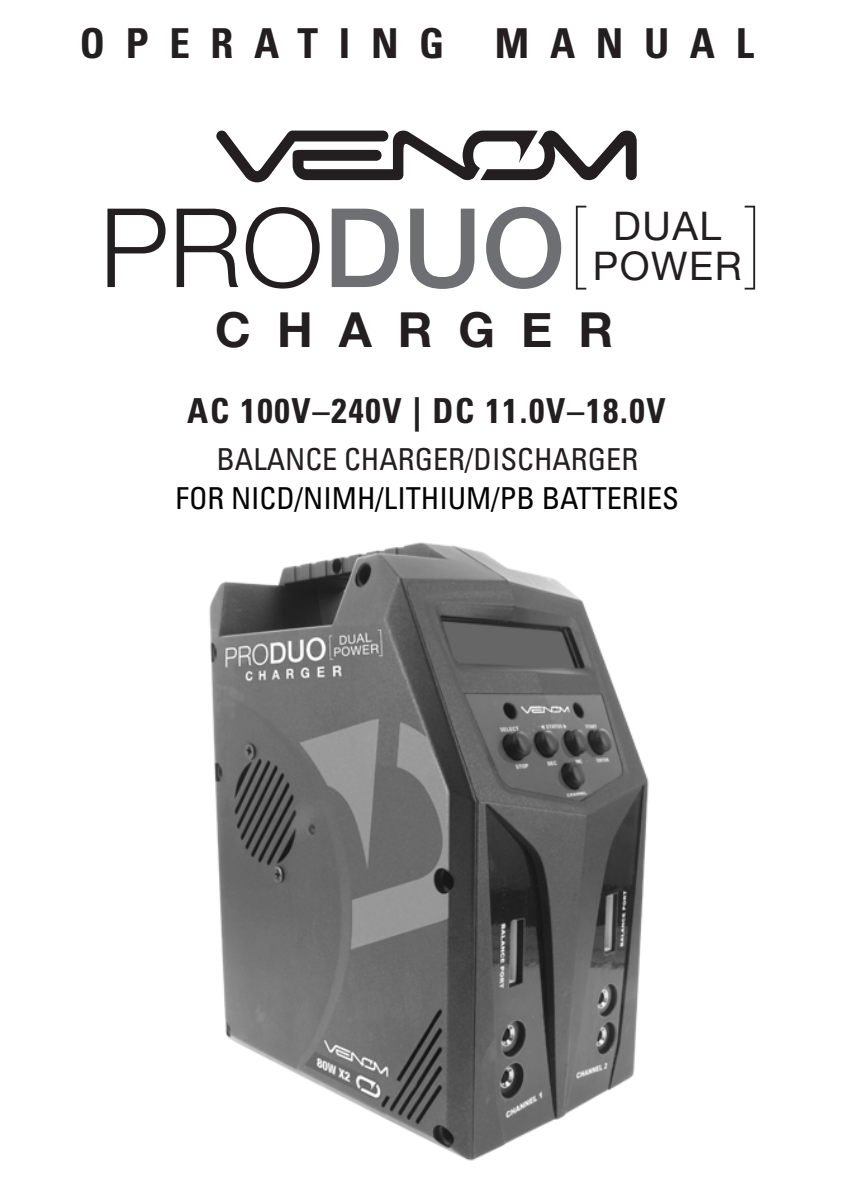
<style>
.page{position:relative;width:852px;height:1191px;background:#fff}
.page>*{position:absolute;margin:0;border:0;box-sizing:border-box;transform-origin:0 0}
.t1{font:300 109.8px "Helvetica Neue";color:#231f20}
.t2{font:700 48px "Helvetica Neue";letter-spacing:.54em;color:#231f20}
.t3{font:700 condensed 41.4px "Univers LT Std";letter-spacing:.5em;color:#231f20}
.t4{font:39.3px "Helvetica Neue";letter-spacing:.04em;color:#231f20}
.t5{font:700 condensed 34.5px "Univers LT Std";letter-spacing:.05em;color:#231f20}
.t6{font:condensed 30.3px/39px "Univers LT Std";color:#030303;text-align:center}
.s1{font-weight:500;color:#6e6f72}
.s2{color:#231f20}
</style>
<div class="page">
<img style="left:209px;top:542px;width:440px;height:619px">
<svg style="left:216px;top:130px;width:420px;height:52px"></svg>
<svg style="left:744px;top:206px;width:10px;height:83px"></svg>
<svg style="left:575px;top:206px;width:11px;height:83px"></svg>
<p class="t3" style="left:80px;top:18px;width:675px">OPERATING MANUAL</p>
<p class="t1" style="left:99px;top:159px;width:467px">PRO<span class="s1">DUO</span></p>
<p class="t4" style="left:612px;top:198px;width:110px">DUAL</p>
<p class="t4" style="left:592px;top:237px;width:151px">POWER</p>
<p class="t2" style="left:215px;top:292px;width:399px">CHARGER</p>
<p class="t5" style="left:187px;top:389px;width:479px">AC 100V–240V | DC 11.0V–18.0V</p>
<p class="t6" style="left:175px;top:439px;width:504px"><span class="s2">BALANCE CHARGER/DISCHARGER<br></span>FOR NICD/NIMH/LITHIUM/PB BATTERIES</p>
</div>
